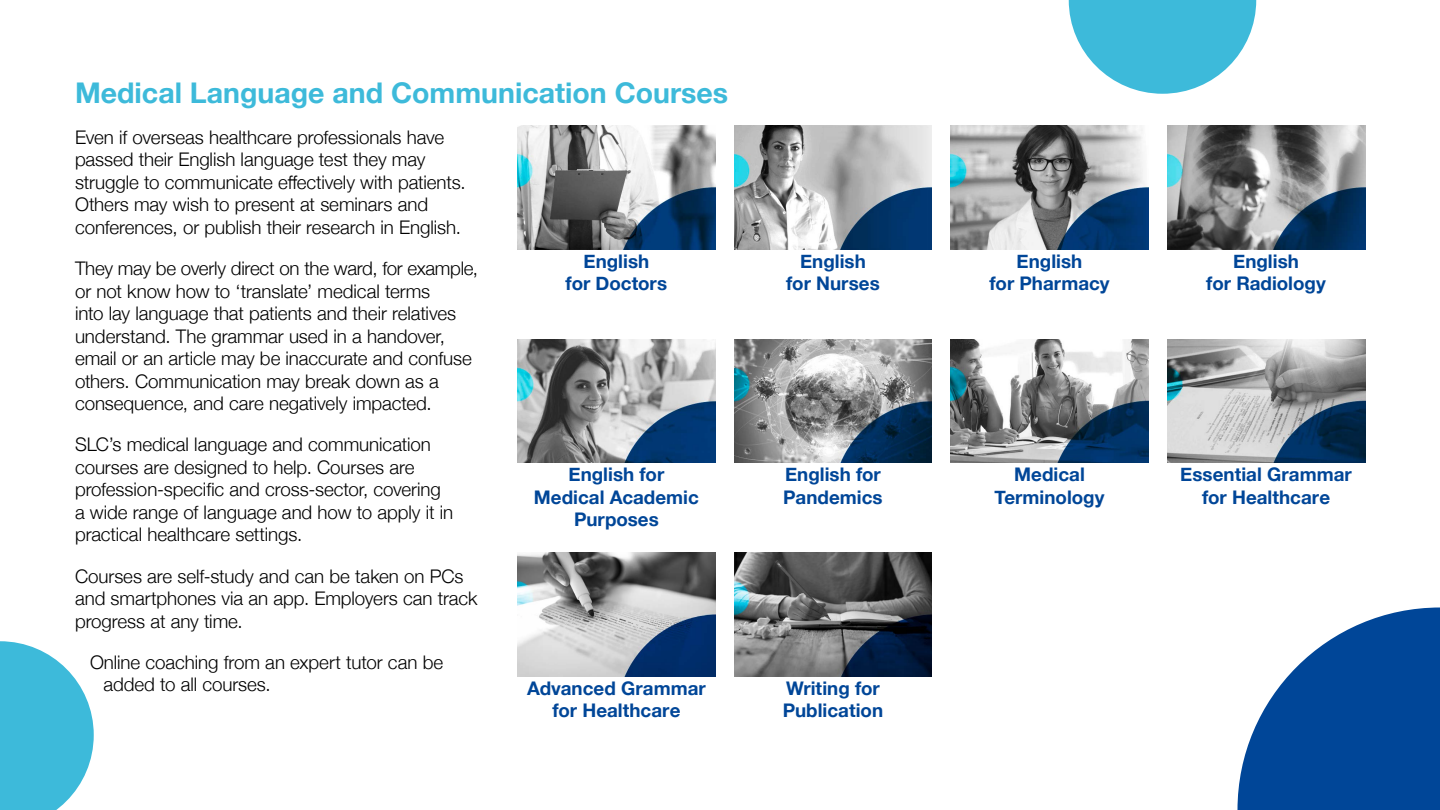
<style>
.page{position:relative;width:1440px;height:810px;background:#fff}
.page>*{position:absolute;margin:0;border:0;box-sizing:border-box;transform-origin:0 0}
.t1{font:700 28.5px "Helvetica Neue";color:#3dbada}
.t2{font:300 18.75px/22.5px "Helvetica Neue";letter-spacing:-.005em;color:#000}
.t3{font:700 18.75px/22.5px "Helvetica Neue";color:#004698;text-align:center}
</style>
<div class="page">
<svg style="left:1238px;top:608px;width:202px;height:202px"></svg>
<svg style="left:1069px;top:0;width:187px;height:94px"></svg>
<svg style="left:0;top:641px;width:94px;height:169px"></svg>
<img style="left:518px;top:126px;width:197px;height:123px">
<img style="left:951px;top:126px;width:197px;height:123px">
<img style="left:734px;top:126px;width:198px;height:123px">
<img style="left:951px;top:339px;width:197px;height:124px">
<img style="left:518px;top:339px;width:198px;height:124px">
<img style="left:734px;top:553px;width:198px;height:123px">
<img style="left:1167px;top:339px;width:198px;height:124px">
<img style="left:1167px;top:126px;width:198px;height:123px">
<img style="left:518px;top:553px;width:198px;height:123px">
<img style="left:734px;top:339px;width:198px;height:124px">
<h1 class="t1" style="left:75px;top:70px;width:655px">Medical Language and Communication Courses</h1>
<p class="t2" style="left:75px;top:125px;width:392px">Even if overseas healthcare professionals have passed their English language test they may struggle to communicate effectively with patients.<br>Others may wish to present at seminars and conferences, or publish their research in English.</p>
<p class="t2" style="left:75px;top:256px;width:405px">They may be overly direct on the ward, for example, or not know how to ‘translate’ medical terms<br>into lay language that patients and their relatives understand. The grammar used in a handover, email or an article may be inaccurate and confuse others. Communication may break down as a consequence, and care negatively impacted.</p>
<p class="t2" style="left:75px;top:432px;width:380px">SLC’s medical language and communication courses are designed to help. Courses are profession-specific and cross-sector, covering a wide range of language and how to apply it in practical healthcare settings.</p>
<p class="t2" style="left:75px;top:563px;width:404px">Courses are self-study and can be taken on PCs and smartphones via an app. Employers can track progress at any time.</p>
<p class="t2" style="left:104px;top:650px;width:341px;text-indent:-14px">Online coaching from an expert tutor can be added to all courses.</p>
<p class="t3" style="left:566px;top:250px;width:103px">English<br>for Doctors</p>
<p class="t3" style="left:786px;top:250px;width:95px">English for Nurses</p>
<p class="t3" style="left:990px;top:250px;width:121px">English<br>for Pharmacy</p>
<p class="t3" style="left:1206px;top:250px;width:121px">English<br>for Radiology</p>
<p class="t3" style="left:534px;top:464px;width:166px">English for<br>Medical Academic<br>Purposes</p>
<p class="t3" style="left:783px;top:464px;width:101px;text-align:left">English for<br>Pandemics</p>
<p class="t3" style="left:995px;top:464px;width:111px">Medical<br>Terminology</p>
<p class="t3" style="left:1180px;top:464px;width:173px">Essential Grammar for Healthcare</p>
<p class="t3" style="left:527px;top:677px;width:180px">Advanced Grammar for Healthcare</p>
<p class="t3" style="left:783px;top:677px;width:102px;text-align:left">Writing for<br>Publication</p>
</div>
